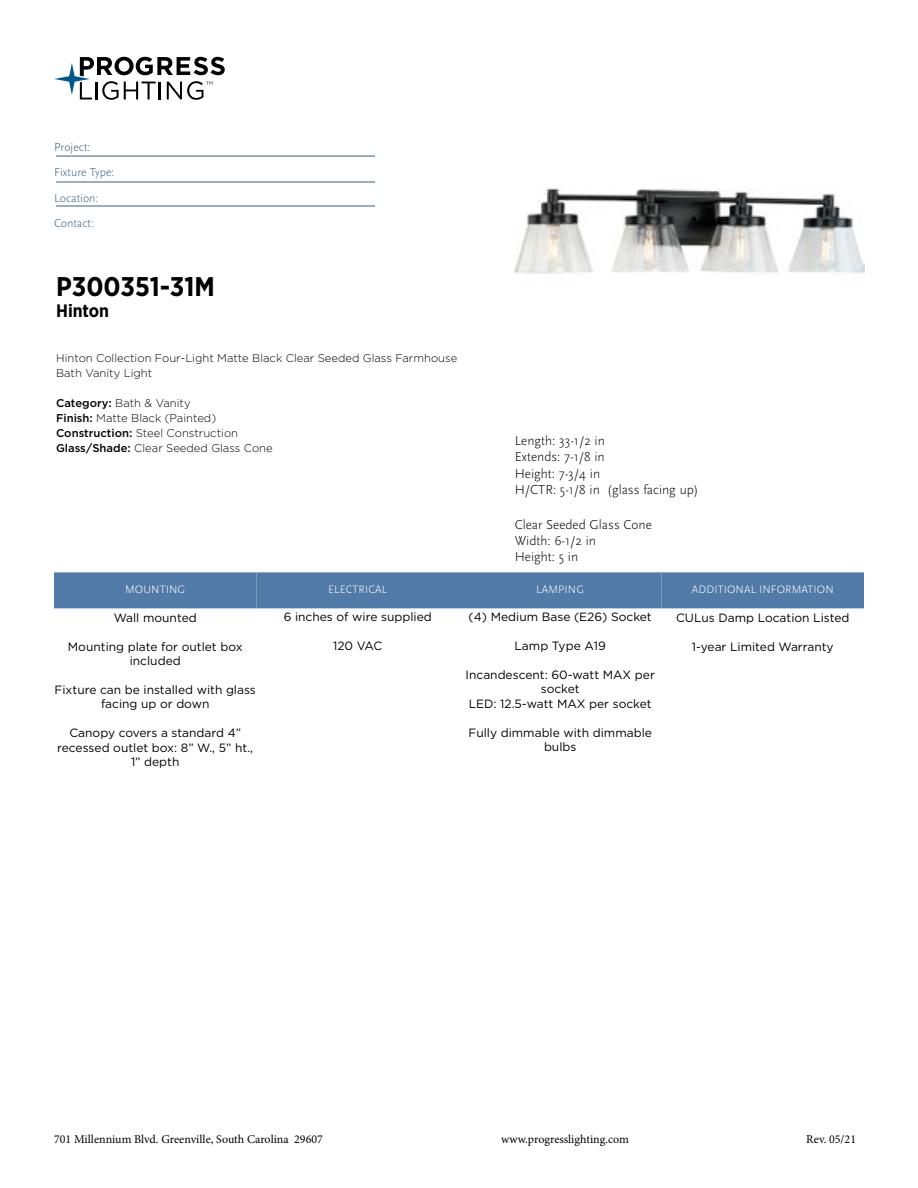
<style>
.page{position:relative;width:918px;height:1188px;background:#fff}
.page>*{position:absolute;margin:0;border:0;box-sizing:border-box;transform-origin:0 0}
.t1{font:700 27px "Gotham Narrow";color:#000}
.t2{font:700 18px "Gotham Narrow";color:#000}
.t3{font:300 13.5px/16.2px "Scala Sans Pro";color:#000}
.t4{font:12px/14.4px "Gotham";color:#000;text-align:center}
.t5{font:12px "Minion Pro";color:#000}
.t6{font:300 12px/25.5px "Scala Sans Pro";color:#3b5e7b}
.t7{font:300 11.25px/15px "Gotham";color:#000}
.t8{font:300 11.25px "Scala Sans Pro";letter-spacing:.01em;color:#fff}
.s1{font-weight:500}
</style>
<div class="page">
<svg style="left:54px;top:57px;width:171px;height:43px"></svg>
<hr style="left:56px;top:156px;width:319px;height:1px;background:#3b5e7b">
<hr style="left:56px;top:182px;width:319px;height:1px;background:#3b5e7b">
<hr style="left:56px;top:206px;width:319px;height:1px;background:#3b5e7b">
<img style="left:515px;top:188px;width:349px;height:86px">
<div style="left:54px;top:572px;width:202px;height:36px;background:#527aa8"></div>
<div style="left:256px;top:572px;width:203px;height:36px;background:#527aa8"></div>
<div style="left:459px;top:572px;width:203px;height:36px;background:#527aa8"></div>
<div style="left:662px;top:572px;width:202px;height:36px;background:#527aa8"></div>
<p class="t6" style="left:54px;top:134px;width:62px">Project:<br>Fixture Type:<br>Location:<br>Contact:</p>
<h1 class="t1" style="left:56px;top:270px;width:160px">P300351-31M</h1>
<h2 class="t2" style="left:56px;top:300px;width:55px">Hinton</h2>
<p class="t7" style="left:56px;top:351px;width:403px">Hinton Collection Four-Light Matte Black Clear Seeded Glass Farmhouse<br>Bath Vanity Light</p>
<p class="t7" style="left:56px;top:396px;width:218px"><span class="s1">Category:</span> Bath &amp; Vanity<br><span class="s1">Finish:</span> Matte Black (Painted)<br><span class="s1">Construction:</span> Steel Construction<br><span class="s1">Glass/Shade:</span> Clear Seeded Glass Cone</p>
<p class="t8" style="left:125px;top:583px;width:62px">MOUNTING</p>
<p class="t4" style="left:114px;top:610px;width:84px">Wall mounted</p>
<p class="t4" style="left:68px;top:639px;width:176px">Mounting plate for outlet box included</p>
<p class="t4" style="left:55px;top:682px;width:203px">Fixture can be installed with glass facing up or down</p>
<p class="t4" style="left:57px;top:726px;width:197px">Canopy covers a standard 4” recessed outlet box: 8” W., 5” ht.,<br>1” depth</p>
<p class="t8" style="left:328px;top:583px;width:61px">ELECTRICAL</p>
<p class="t4" style="left:284px;top:610px;width:150px">6 inches of wire supplied</p>
<p class="t4" style="left:333px;top:639px;width:51px">120 VAC</p>
<p class="t3" style="left:515px;top:433px;width:185px">Length: 33-1/2 in<br>Extends: 7-1/8 in<br>Height: 7-3/4 in<br>H/CTR: 5-1/8 in (glass facing up)</p>
<p class="t3" style="left:515px;top:516px;width:139px">Clear Seeded Glass Cone<br>Width: 6-1/2 in<br>Height: 5 in</p>
<p class="t8" style="left:536px;top:583px;width:49px">LAMPING</p>
<p class="t4" style="left:469px;top:610px;width:185px">(4) Medium Base (E26) Socket</p>
<p class="t4" style="left:515px;top:639px;width:93px">Lamp Type A19</p>
<p class="t4" style="left:466px;top:667px;width:191px">Incandescent: 60-watt MAX per socket<br>LED: 12.5-watt MAX per socket</p>
<p class="t4" style="left:469px;top:725px;width:185px">Fully dimmable with dimmable bulbs</p>
<p class="t8" style="left:692px;top:583px;width:143px">ADDITIONAL INFORMATION</p>
<p class="t4" style="left:676px;top:610px;width:175px">CULus Damp Location Listed</p>
<p class="t4" style="left:692px;top:639px;width:143px">1-year Limited Warranty</p>
<p class="t5" style="left:54px;top:1131px;width:270px">701 Millennium Blvd. Greenville, South Carolina 29607</p>
<p class="t5" style="left:501px;top:1131px;width:129px">www.progresslighting.com</p>
<p class="t5" style="left:806px;top:1131px;width:51px">Rev. 05/21</p>
</div>
